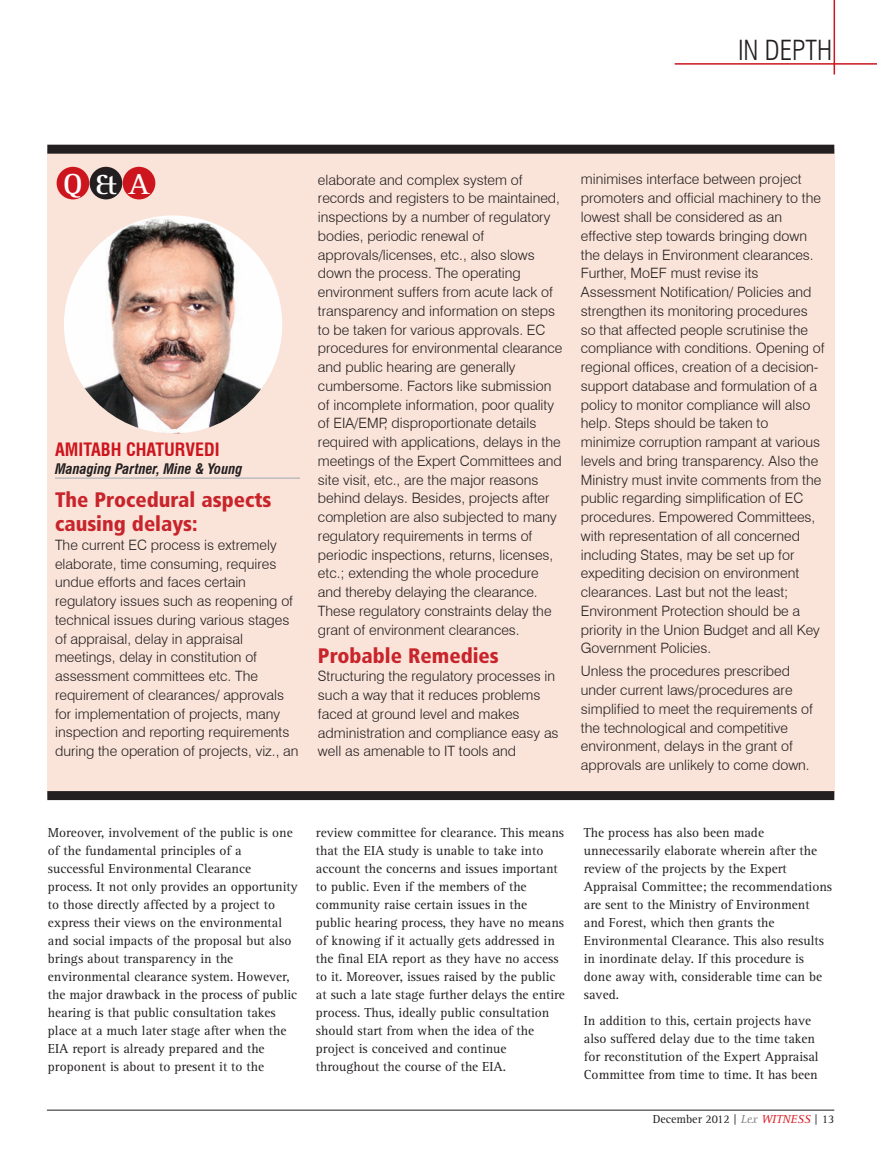
<style>
.page{position:relative;width:877px;height:1161px;background:#fff}
.page>*{position:absolute;margin:0;border:0;box-sizing:border-box;transform-origin:0 0}
.t1{font:700 30px "Rotis Serif";color:#fff}
.t2{font:300 condensed 27px "Swiss 721 BT";color:#231f20}
.t3{font:900 condensed 21px/24px "Frutiger";color:#c8242b}
.t4{font:700 condensed 18px "Swiss 721 BT";color:#cd151d}
.t5{font:300 14.25px/18.8px "Swiss 721 BT";color:#231f20}
.t6{font:italic 700 condensed 14.25px "Swiss 721 BT";color:#231f20}
.t7{font:13.5px/18px "Rotis Serif";color:#231f20}
.t8{font:12px "Rotis Serif";color:#231f20}
.s1{font-style:italic;color:#808285}
.s2{font-style:italic;color:#da2128}
</style>
<div class="page">
<hr style="left:47px;top:1110px;width:786px;height:1px;background:#231f20">
<hr style="left:833px;top:0;width:1px;height:75px;background:#cd151d">
<hr style="left:674px;top:63px;width:202px;height:2px;background:#cd151d">
<div style="left:47px;top:150px;width:786px;height:646px;background:#fae4d9"></div>
<div style="left:47px;top:145px;width:786px;height:9px;background:#231f20"></div>
<hr style="left:55px;top:477px;width:245px;height:2px;background:#bcbdc0">
<img style="left:64px;top:215px;width:218px;height:219px;border-radius:50%">
<div style="left:57px;top:167px;width:32px;height:32px;background:#cd151d;border-radius:50%"></div>
<div style="left:90px;top:167px;width:32px;height:32px;background:#231f20;border-radius:50%"></div>
<div style="left:123px;top:167px;width:32px;height:32px;background:#cd151d;border-radius:50%"></div>
<div style="left:47px;top:791px;width:786px;height:9px;background:#231f20"></div>
<p class="t2" style="left:737px;top:34px;width:96px">in depth</p>
<p class="t1" style="left:63px;top:174px;width:88px">Q&amp;A</p>
<p class="t4" style="left:55px;top:439px;width:166px">AMITABH CHATURVEDI</p>
<p class="t6" style="left:55px;top:460px;width:189px">Managing Partner, Mine &amp; Young</p>
<p class="t3" style="left:55px;top:489px;width:218px">The Procedural aspects causing delays:</p>
<p class="t5" style="left:55px;top:535px;width:245px">The current EC process is extremely elaborate, time consuming, requires undue efforts and faces certain regulatory issues such as reopening of technical issues during various stages of appraisal, delay in appraisal meetings, delay in constitution of assessment committees etc. The requirement of clearances/ approvals for implementation of projects, many inspection and reporting requirements during the operation of projects, viz., an</p>
<p class="t5" style="left:318px;top:170px;width:246px">elaborate and complex system of records and registers to be maintained, inspections by a number of regulatory bodies, periodic renewal of approvals/licenses, etc., also slows down the process. The operating environment suffers from acute lack of transparency and information on steps to be taken for various approvals. EC procedures for environmental clearance and public hearing are generally cumbersome. Factors like submission of incomplete information, poor quality of EIA/EMP, disproportionate details required with applications, delays in the meetings of the Expert Committees and site visit, etc., are the major reasons behind delays. Besides, projects after completion are also subjected to many regulatory requirements in terms of periodic inspections, returns, licenses, etc.; extending the whole procedure and thereby delaying the clearance.<br>These regulatory constraints delay the grant of environment clearances.</p>
<p class="t3" style="left:318px;top:645px;width:182px">Probable Remedies</p>
<p class="t5" style="left:318px;top:667px;width:242px">Structuring the regulatory processes in such a way that it reduces problems faced at ground level and makes administration and compliance easy as well as amenable to IT tools and</p>
<p class="t5" style="left:580px;top:170px;width:245px">minimises interface between project promoters and official machinery to the lowest shall be considered as an effective step towards bringing down the delays in Environment clearances.<br>Further, MoEF must revise its Assessment Notification/ Policies and strengthen its monitoring procedures so that affected people scrutinise the compliance with conditions. Opening of regional offices, creation of a decision&shy;support database and formulation of a policy to monitor compliance will also help. Steps should be taken to minimize corruption rampant at various levels and bring transparency. Also the Ministry must invite comments from the public regarding simplification of EC procedures. Empowered Committees, with representation of all concerned including States, may be set up for expediting decision on environment clearances. Last but not the least; Environment Protection should be a priority in the Union Budget and all Key Government Policies.</p>
<p class="t5" style="left:580px;top:662px;width:233px">Unless the procedures prescribed under current laws/procedures are simplified to meet the requirements of the technological and competitive environment, delays in the grant of approvals are unlikely to come down.</p>
<p class="t7" style="left:48px;top:825px;width:251px">Moreover, involvement of the public is one of the fundamental principles of a successful Environmental Clearance process. It not only provides an opportunity to those directly affected by a project to express their views on the environmental and social impacts of the proposal but also brings about transparency in the environmental clearance system. However, the major drawback in the process of public hearing is that public consultation takes place at a much later stage after when the EIA report is already prepared and the proponent is about to present it to the</p>
<p class="t7" style="left:316px;top:825px;width:250px">review committee for clearance. This means that the EIA study is unable to take into account the concerns and issues important to public. Even if the members of the community raise certain issues in the public hearing process, they have no means of knowing if it actually gets addressed in the final EIA report as they have no access to it. Moreover, issues raised by the public at such a late stage further delays the entire process. Thus, ideally public consultation should start from when the idea of the project is conceived and continue throughout the course of the EIA.</p>
<p class="t7" style="left:583px;top:824px;width:250px">The process has also been made unnecessarily elaborate wherein after the review of the projects by the Expert Appraisal Committee; the recommendations are sent to the Ministry of Environment and Forest, which then grants the Environmental Clearance. This also results in inordinate delay. If this procedure is done away with, considerable time can be saved.</p>
<p class="t7" style="left:583px;top:1013px;width:236px">In addition to this, certain projects have also suffered delay due to the time taken for reconstitution of the Expert Appraisal Committee from time to time. It has been</p>
<p class="t8" style="left:652px;top:1115px;width:183px">December 2012 | <span class="s1">Lex</span> <span class="s2">WITNESS</span> | 13</p>
</div>
